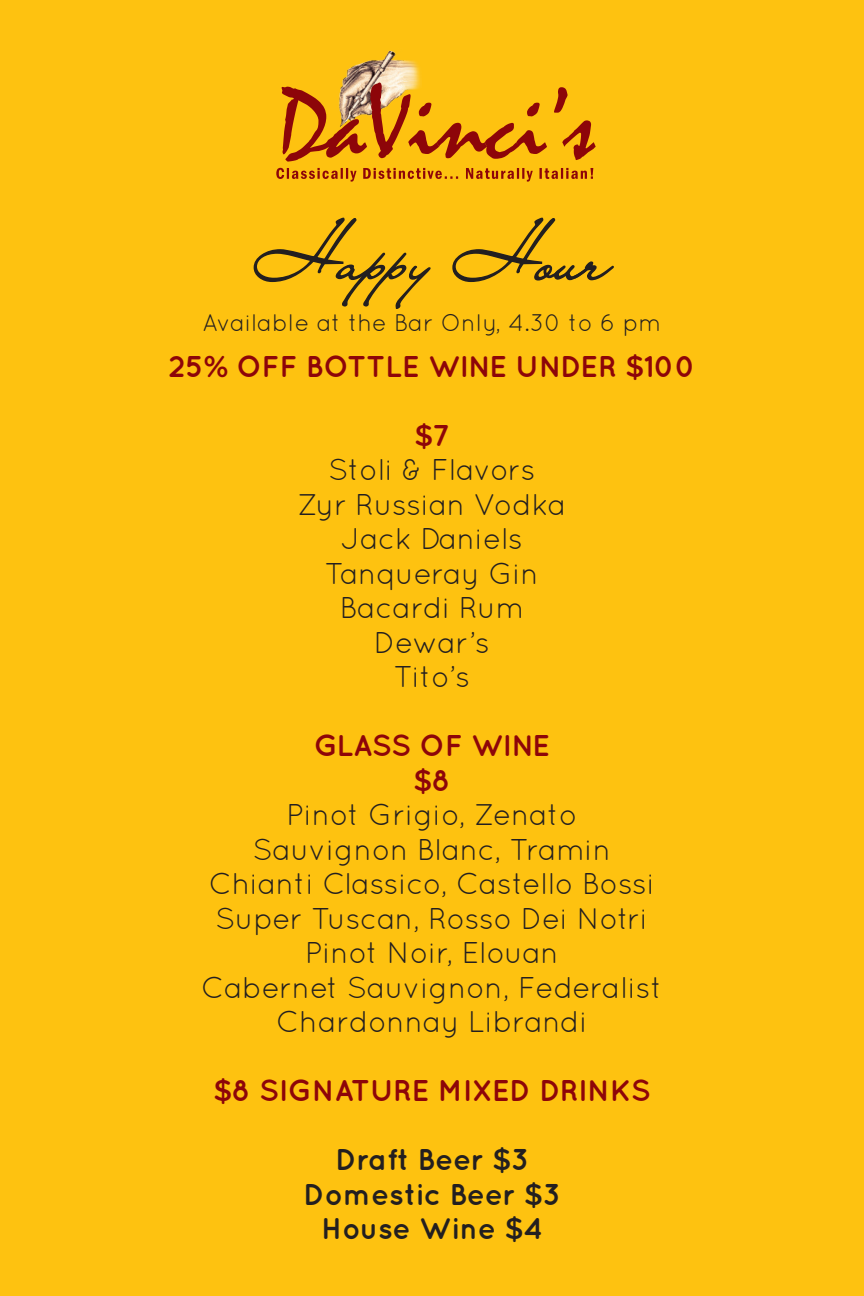
<style>
.page{position:relative;width:864px;height:1296px;background:#fec210}
.page>*{position:absolute;margin:0;border:0;box-sizing:border-box;transform-origin:0 0}
.t1{font:69px "Lainie Day SH";color:#231f20}
.t2{font:30px/34.5px "Quicksand";letter-spacing:-.01em;color:#231f20;text-align:center}
.t3{font:700 30px "Quicksand";letter-spacing:-.01em;color:#8d0509}
.t4{font:700 30px "Quicksand";letter-spacing:-.01em;color:#231f20}
.t5{font:24px "Quicksand";color:#231f20}
</style>
<div class="page">
<svg style="left:452px;top:217px;width:162px;height:65px"></svg>
<svg style="left:253px;top:217px;width:178px;height:92px"></svg>
<img style="left:342px;top:50px;width:79px;height:33px">
<svg style="left:282px;top:83px;width:314px;height:79px"></svg>
<svg style="left:276px;top:168px;width:317px;height:14px"></svg>
<p class="t1" style="left:254px;top:213px;width:358px">Happy Hour</p>
<p class="t5" style="left:203px;top:309px;width:460px">Available at the Bar Only, 4.30 to 6 pm</p>
<p class="t3" style="left:168px;top:348px;width:529px">25% OFF BOTTLE WINE UNDER $100</p>
<p class="t3" style="left:414px;top:417px;width:37px">$7</p>
<p class="t2" style="left:329px;top:452px;width:208px">Stoli &amp; Flavors</p>
<p class="t2" style="left:297px;top:486px;width:271px">Zyr Russian Vodka</p>
<p class="t2" style="left:341px;top:521px;width:184px">Jack Daniels</p>
<p class="t2" style="left:325px;top:555px;width:216px">Tanqueray Gin</p>
<p class="t2" style="left:340px;top:590px;width:186px">Bacardi Rum<br>Dewar’s</p>
<p class="t2" style="left:394px;top:659px;width:78px">Tito’s</p>
<p class="t3" style="left:314px;top:728px;width:238px">GLASS OF WINE</p>
<p class="t3" style="left:413px;top:762px;width:39px">$8</p>
<p class="t2" style="left:287px;top:797px;width:292px">Pinot Grigio, Zenato</p>
<p class="t2" style="left:253px;top:831px;width:360px">Sauvignon Blanc, Tramin</p>
<p class="t2" style="left:209px;top:866px;width:448px">Chianti Classico, Castello Bossi</p>
<p class="t2" style="left:216px;top:900px;width:434px">Super Tuscan, Rosso Dei Notri</p>
<p class="t2" style="left:305px;top:935px;width:255px">Pinot Noir, Elouan</p>
<p class="t2" style="left:201px;top:969px;width:463px">Cabernet Sauvignon, Federalist</p>
<p class="t2" style="left:276px;top:1004px;width:313px">Chardonnay Librandi</p>
<p class="t3" style="left:213px;top:1073px;width:439px">$8 SIGNATURE MIXED DRINKS</p>
<p class="t4" style="left:335px;top:1142px;width:195px">Draft Beer $3</p>
<p class="t4" style="left:303px;top:1176px;width:259px">Domestic Beer $3</p>
<p class="t4" style="left:321px;top:1211px;width:223px">House Wine $4</p>
</div>
